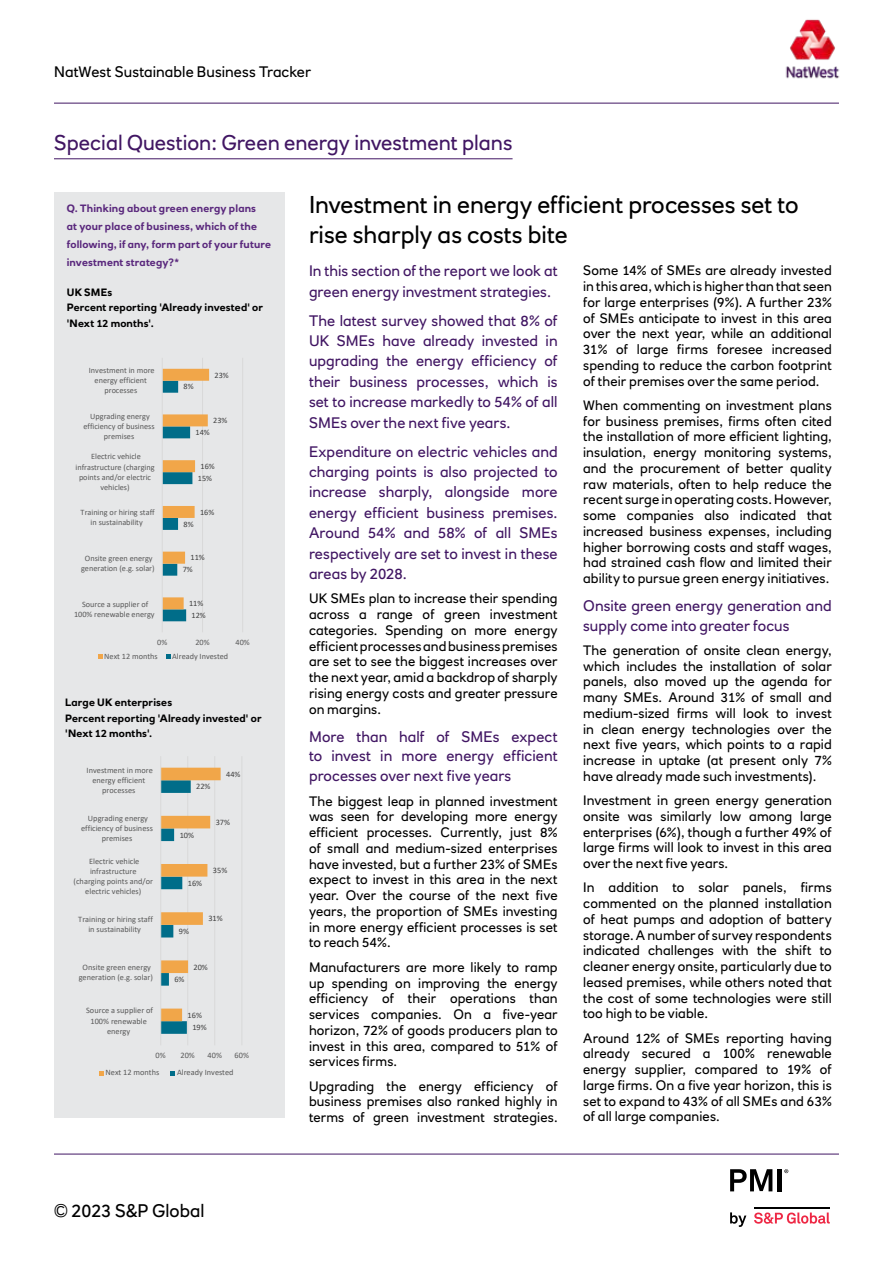
<style>
.page{position:relative;width:893px;height:1263px;background:#fff}
.page>*{position:absolute;margin:0;border:0;box-sizing:border-box;transform-origin:0 0}
.t1{font:24px/30px "RN House Sans";color:#000}
.t2{font:21px "RN House Sans";color:#411663}
.t3{font:18px "RN House Sans";color:#000}
.t4{font:15px/20.4px "RN House Sans";letter-spacing:.005em;color:#411663;text-align:justify}
.t5{font:15px "RN House Sans";letter-spacing:.005em;color:#000}
.t6{font:13.5px/15.8px "RN House Sans";letter-spacing:.01em;color:#000;text-align:justify}
.t7{font:700 10.5px/15.8px "RN House Sans";letter-spacing:.015em;color:#000}
.t8{font:700 10.5px/17.7px "RN House Sans";letter-spacing:.015em;color:#5a287d}
.t9{font:8.25px/10.2px "Calibri";color:#595959;text-align:center}
.t10{font:8.25px "Calibri";color:#404040}
</style>
<div class="page">
<hr style="left:54px;top:103px;width:785px;height:1px;background:#411663">
<img style="left:785px;top:19px;width:55px;height:60px">
<hr style="left:54px;top:1154px;width:785px;height:1px;background:#411663">
<svg style="left:730px;top:1212px;width:16px;height:15px"></svg>
<svg style="left:754px;top:1212px;width:76px;height:12px"></svg>
<hr style="left:754px;top:1207px;width:76px;height:2px;background:#000">
<svg style="left:730px;top:1169px;width:42px;height:22px"></svg>
<hr style="left:778px;top:1169px;width:4px;height:22px;background:#000">
<svg style="left:784px;top:1169px;width:4px;height:4px"></svg>
<hr style="left:54px;top:159px;width:459px;height:1px;background:#411663">
<div style="left:54px;top:193px;width:231px;height:924px;background:#e6e7e8"></div>
<hr style="left:202px;top:358px;width:1px;height:274px;background:#d9d9d9">
<hr style="left:242px;top:358px;width:1px;height:274px;background:#d9d9d9">
<svg style="left:163px;top:369px;width:46px;height:252px"></svg>
<hr style="left:162px;top:358px;width:1px;height:274px;background:#d9d9d9">
<svg style="left:98px;top:654px;width:4px;height:5px"></svg>
<svg style="left:166px;top:654px;width:4px;height:5px"></svg>
<hr style="left:187px;top:756px;width:1px;height:289px;background:#d9d9d9">
<hr style="left:214px;top:756px;width:1px;height:289px;background:#d9d9d9">
<hr style="left:242px;top:756px;width:1px;height:289px;background:#d9d9d9">
<svg style="left:161px;top:768px;width:60px;height:266px"></svg>
<hr style="left:160px;top:756px;width:1px;height:289px;background:#d9d9d9">
<svg style="left:99px;top:1071px;width:5px;height:4px"></svg>
<svg style="left:170px;top:1071px;width:5px;height:4px"></svg>
<p class="t5" style="left:54px;top:63px;width:259px">NatWest Sustainable Business Tracker</p>
<h2 class="t2" style="left:54px;top:130px;width:460px">Special Question: Green energy investment plans</h2>
<p class="t8" style="left:67px;top:200px;width:206px">Q. Thinking about green energy plans<br>at your place of business, which of the following, if any, form part of your future investment strategy?*</p>
<p class="t7" style="left:67px;top:284px;width:198px">UK SMEs<br>Percent reporting 'Already invested' or 'Next 12 months'.</p>
<p class="t9" style="left:89px;top:365px;width:67px">Investment in more energy efficient processes</p>
<p class="t10" style="left:184px;top:381px;width:12px">8%</p>
<p class="t10" style="left:215px;top:369px;width:16px">23%</p>
<p class="t9" style="left:83px;top:411px;width:73px">Upgrading energy efficiency of business premises</p>
<p class="t10" style="left:213px;top:415px;width:16px">23%</p>
<p class="t10" style="left:196px;top:427px;width:16px">14%</p>
<p class="t9" style="left:75px;top:451px;width:81px">Electric vehicle infrastructure (charging points and/or electric vehicles)</p>
<p class="t10" style="left:201px;top:460px;width:16px">16%</p>
<p class="t10" style="left:198px;top:472px;width:16px">15%</p>
<p class="t9" style="left:81px;top:507px;width:76px">Training or hiring staff in sustainability</p>
<p class="t10" style="left:200px;top:506px;width:16px">16%</p>
<p class="t10" style="left:184px;top:518px;width:12px">8%</p>
<p class="t9" style="left:81px;top:553px;width:75px">Onsite green energy generation (e.g. solar)</p>
<p class="t10" style="left:191px;top:552px;width:16px">11%</p>
<p class="t10" style="left:183px;top:564px;width:12px">7%</p>
<p class="t9" style="left:74px;top:599px;width:82px">Source a supplier of<br>100% renewable energy</p>
<p class="t10" style="left:189px;top:598px;width:16px">11%</p>
<p class="t10" style="left:192px;top:610px;width:16px">12%</p>
<p class="t9" style="left:157px;top:637px;width:12px">0%</p>
<p class="t9" style="left:195px;top:637px;width:16px">20%</p>
<p class="t9" style="left:236px;top:637px;width:16px">40%</p>
<p class="t9" style="left:104px;top:651px;width:55px">Next 12 months</p>
<p class="t9" style="left:172px;top:651px;width:58px">Already Invested</p>
<p class="t7" style="left:65px;top:694px;width:198px">Large UK enterprises<br>Percent reporting 'Already invested' or 'Next 12 months'.</p>
<p class="t9" style="left:87px;top:764px;width:68px">Investment in more energy efficient processes</p>
<p class="t10" style="left:196px;top:781px;width:16px">22%</p>
<p class="t10" style="left:226px;top:768px;width:16px">44%</p>
<p class="t9" style="left:81px;top:813px;width:73px">Upgrading energy efficiency of business premises</p>
<p class="t10" style="left:180px;top:829px;width:16px">10%</p>
<p class="t10" style="left:216px;top:816px;width:16px">37%</p>
<p class="t9" style="left:74px;top:856px;width:81px">Electric vehicle infrastructure (charging points and/or electric vehicles)</p>
<p class="t10" style="left:188px;top:877px;width:16px">16%</p>
<p class="t10" style="left:213px;top:865px;width:16px">35%</p>
<p class="t9" style="left:78px;top:914px;width:76px">Training or hiring staff in sustainability</p>
<p class="t10" style="left:179px;top:925px;width:12px">9%</p>
<p class="t10" style="left:208px;top:913px;width:16px">31%</p>
<p class="t9" style="left:79px;top:962px;width:76px">Onsite green energy generation (e.g. solar)</p>
<p class="t10" style="left:174px;top:974px;width:12px">6%</p>
<p class="t10" style="left:194px;top:961px;width:16px">20%</p>
<p class="t9" style="left:86px;top:1005px;width:68px">Source a supplier of<br>100% renewable energy</p>
<p class="t10" style="left:188px;top:1009px;width:16px">16%</p>
<p class="t10" style="left:192px;top:1022px;width:16px">19%</p>
<p class="t9" style="left:156px;top:1050px;width:12px">0%</p>
<p class="t9" style="left:181px;top:1050px;width:16px">20%</p>
<p class="t9" style="left:208px;top:1050px;width:16px">40%</p>
<p class="t9" style="left:235px;top:1050px;width:16px">60%</p>
<p class="t9" style="left:106px;top:1067px;width:55px">Next 12 months</p>
<p class="t9" style="left:177px;top:1067px;width:58px">Already Invested</p>
<h3 class="t3" style="left:54px;top:1199px;width:152px">© 2023 S&amp;P Global</h3>
<h1 class="t1" style="left:309px;top:189px;width:491px">Investment in energy efficient processes set to rise sharply as costs bite</h1>
<p class="t4" style="left:309px;top:261px;width:250px">In this section of the report we look at green energy investment strategies.</p>
<p class="t4" style="left:309px;top:310px;width:250px">The latest survey showed that 8% of UK SMEs have already invested in upgrading the energy efficiency of their business processes, which is set to increase markedly to 54% of all SMEs over the next five years.</p>
<p class="t4" style="left:309px;top:441px;width:250px">Expenditure on electric vehicles and charging points is also projected to increase sharply, alongside more energy efficient business premises.<br>Around 54% and 58% of all SMEs respectively are set to invest in these areas by 2028.</p>
<p class="t6" style="left:309px;top:590px;width:250px">UK SMEs plan to increase their spending across a range of green investment categories. Spending on more energy efficient processes and business premises are set to see the biggest increases over the next year, amid a backdrop of sharply rising energy costs and greater pressure on margins.</p>
<p class="t4" style="left:309px;top:726px;width:250px;line-height:20px">More than half of SMEs expect to invest in more energy efficient processes over next five years</p>
<p class="t6" style="left:309px;top:793px;width:250px">The biggest leap in planned investment was seen for developing more energy efficient processes. Currently, just 8% of small and medium-sized enterprises have invested, but a further 23% of SMEs expect to invest in this area in the next year. Over the course of the next five years, the proportion of SMEs investing in more energy efficient processes is set to reach 54%.</p>
<p class="t6" style="left:309px;top:959px;width:250px">Manufacturers are more likely to ramp up spending on improving the energy efficiency of their operations than services companies. On a five-year horizon, 72% of goods producers plan to invest in this area, compared to 51% of services firms.</p>
<p class="t6" style="left:309px;top:1078px;width:250px">Upgrading the energy efficiency of business premises also ranked highly in terms of green investment strategies.</p>
<p class="t6" style="left:583px;top:263px;width:250px">Some 14% of SMEs are already invested in this area, which is higher than that seen for large enterprises (9%). A further 23% of SMEs anticipate to invest in this area over the next year, while an additional 31% of large firms foresee increased spending to reduce the carbon footprint of their premises over the same period.</p>
<p class="t6" style="left:583px;top:397px;width:250px">When commenting on investment plans for business premises, firms often cited the installation of more efficient lighting, insulation, energy monitoring systems, and the procurement of better quality raw materials, often to help reduce the recent surge in operating costs. However, some companies also indicated that increased business expenses, including higher borrowing costs and staff wages, had strained cash flow and limited their ability to pursue green energy initiatives.</p>
<p class="t4" style="left:583px;top:596px;width:250px;line-height:19.5px">Onsite green energy generation and supply come into greater focus</p>
<p class="t6" style="left:583px;top:642px;width:250px">The generation of onsite clean energy, which includes the installation of solar panels, also moved up the agenda for many SMEs. Around 31% of small and medium-sized firms will look to invest in clean energy technologies over the next five years, which points to a rapid increase in uptake (at present only 7% have already made such investments).</p>
<p class="t6" style="left:583px;top:792px;width:250px">Investment in green energy generation onsite was similarly low among large enterprises (6%), though a further 49% of large firms will look to invest in this area over the next five years.</p>
<p class="t6" style="left:583px;top:880px;width:250px">In addition to solar panels, firms commented on the planned installation of heat pumps and adoption of battery storage. A number of survey respondents indicated challenges with the shift to cleaner energy onsite, particularly due to leased premises, while others noted that the cost of some technologies were still too high to be viable.</p>
<p class="t6" style="left:583px;top:1030px;width:250px">Around 12% of SMEs reporting having already secured a 100% renewable energy supplier, compared to 19% of large firms. On a five year horizon, this is set to expand to 43% of all SMEs and 63% of all large companies.</p>
</div>
